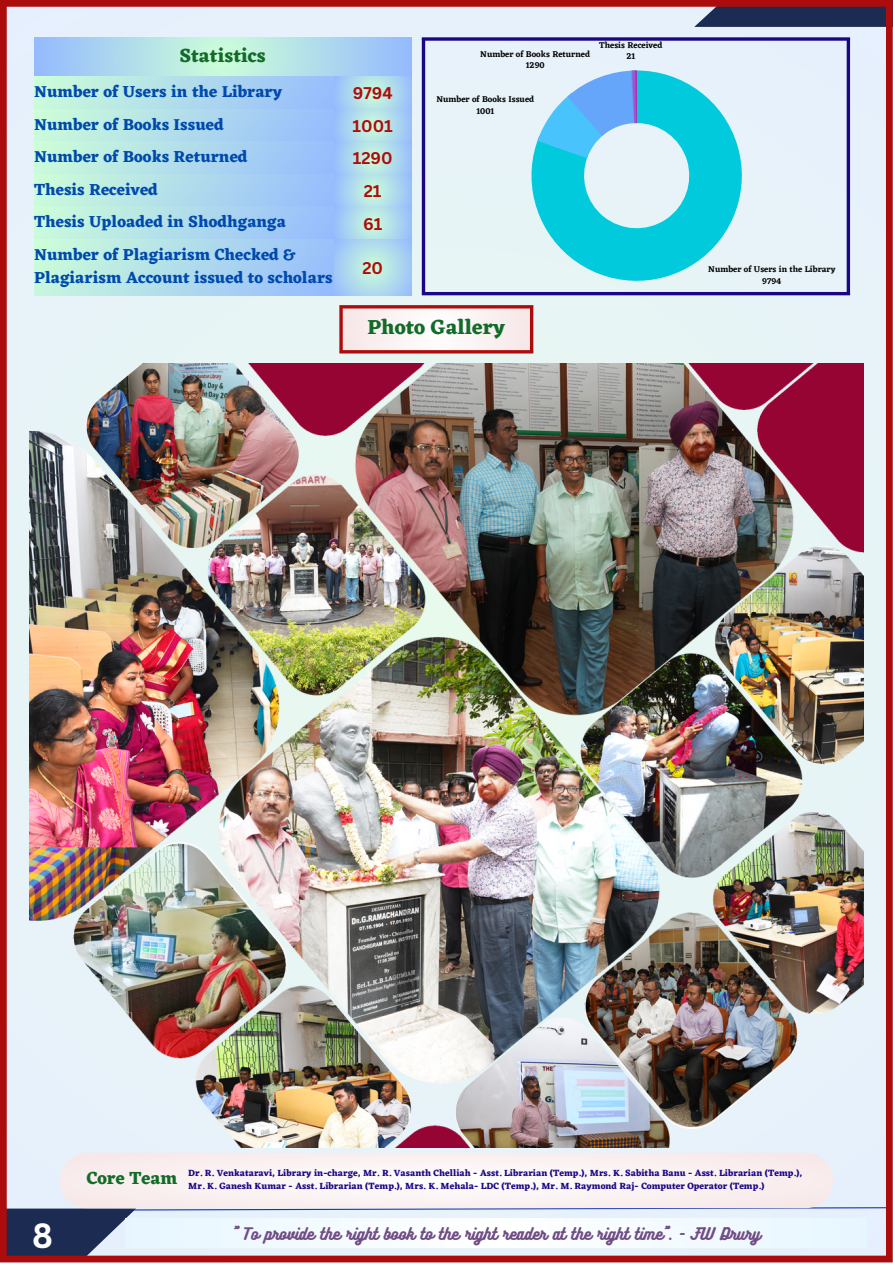
<style>
.page{position:relative;width:893px;height:1264px;background:#fff}
.page>*{position:absolute;margin:0;border:0;box-sizing:border-box;transform-origin:0 0}
.t1{font:700 34.05px "Canva Sans";color:#fff}
.t2{font:700 21px "Eczar";color:#136b29}
.t3{font:700 19.5px "Eczar";color:#136b29}
.t4{font:700 18px "Eczar";color:#136b29}
.t5{font:700 16.5px/22.5px "Eczar";color:#004aad}
.t6{font:700 16.5px "Canva Sans";color:#ad0c0c}
.t7{font:15px "Bukhari Script";color:#704e85}
.t8{font:700 9.3px/13px "Eczar";color:#1b0686}
.t9{font:600 8.7px "Eczar";color:#000}
</style>
<div class="page">
<div style="left:0;top:0;width:892px;height:1262px;background:#e7f2f9"></div>
<svg style="left:7px;top:1208px;width:127px;height:47px;background:#3a486b"></svg>
<div style="left:694px;top:0;width:198px;height:27px;background:#1c2b52"></div>
<div style="left:126px;top:1218px;width:740px;height:29px;background:#f3fbff"></div>
<svg style="left:34px;top:37px;width:377px;height:39px;background:#b0dbeb"></svg>
<div style="left:34px;top:76px;width:301px;height:34px;background:linear-gradient(to right,#cbfdd9,#96bcfd)"></div>
<svg style="left:334px;top:76px;width:77px;height:33px;background:#afdaec"></svg>
<div style="left:34px;top:109px;width:301px;height:33px;background:linear-gradient(to right,#cbfdd9,#96bcfd)"></div>
<svg style="left:334px;top:109px;width:77px;height:33px;background:#afdaec"></svg>
<div style="left:34px;top:142px;width:301px;height:33px;background:linear-gradient(to right,#cbfdd9,#96bcfd)"></div>
<svg style="left:334px;top:142px;width:77px;height:32px;background:#afdaec"></svg>
<div style="left:34px;top:174px;width:301px;height:33px;background:linear-gradient(to right,#cbfdd9,#97bcfd)"></div>
<svg style="left:334px;top:174px;width:77px;height:33px;background:#afdaec"></svg>
<div style="left:34px;top:207px;width:301px;height:33px;background:linear-gradient(to right,#cbfdd9,#96bcfd)"></div>
<svg style="left:334px;top:207px;width:77px;height:32px;background:#afdaec"></svg>
<div style="left:34px;top:239px;width:301px;height:56px;background:linear-gradient(to right,#cafbda,#98bdfc)"></div>
<svg style="left:334px;top:239px;width:77px;height:56px;background:#aed9ec"></svg>
<hr style="left:422px;top:41px;width:3px;height:251px;background:#1b0686">
<svg style="left:846px;top:41px;width:4px;height:251px"></svg>
<svg style="left:422px;top:37px;width:428px;height:4px;background:#3a2a97"></svg>
<hr style="left:422px;top:292px;width:428px;height:3px;background:#1b0686">
<svg style="left:531px;top:70px;width:210px;height:211px"></svg>
<div style="left:341px;top:306px;width:191px;height:46px;background:#fbf2f2"></div>
<svg style="left:339px;top:308px;width:4px;height:42px"></svg>
<hr style="left:530px;top:308px;width:3px;height:42px;background:#ad0c0c">
<hr style="left:339px;top:305px;width:194px;height:3px;background:#ad0c0c">
<hr style="left:339px;top:350px;width:194px;height:3px;background:#ad0c0c">
<svg style="left:59px;top:1153px;width:826px;height:58px;background:#f3edf0"></svg>
<img style="left:29px;top:363px;width:834px;height:784px">
<div style="left:0;top:7px;width:7px;height:1248px;background:#ad0c0c"></div>
<div style="left:885px;top:7px;width:7px;height:1248px;background:#ad0c0c"></div>
<div style="left:0;top:0;width:892px;height:7px;background:#ad0c0c"></div>
<div style="left:0;top:1255px;width:892px;height:7px;background:#ad0c0c"></div>
<p class="t9" style="left:599px;top:40px;width:65px">Thesis Received</p>
<p class="t9" style="left:626px;top:51px;width:10px">21</p>
<p class="t3" style="left:179px;top:44px;width:88px">Statistics</p>
<p class="t5" style="left:34px;top:80px;width:249px">Number of Users in the Library</p>
<p class="t6" style="left:353px;top:82px;width:41px">9794</p>
<p class="t5" style="left:34px;top:113px;width:191px">Number of Books Issued</p>
<p class="t6" style="left:352px;top:114px;width:42px">1001</p>
<p class="t5" style="left:34px;top:145px;width:215px">Number of Books Returned</p>
<p class="t6" style="left:353px;top:147px;width:41px">1290</p>
<p class="t5" style="left:34px;top:178px;width:125px">Thesis Received</p>
<p class="t6" style="left:364px;top:179px;width:19px">21</p>
<p class="t5" style="left:34px;top:210px;width:253px">Thesis Uploaded in Shodhganga</p>
<p class="t6" style="left:363px;top:212px;width:21px">61</p>
<p class="t5" style="left:34px;top:243px;width:300px">Number of Plagiarism Checked &amp;<br>Plagiarism Account issued to scholars</p>
<p class="t9" style="left:480px;top:49px;width:111px">Number of Books Returned</p>
<p class="t9" style="left:525px;top:60px;width:20px">1290</p>
<p class="t9" style="left:436px;top:94px;width:99px">Number of Books Issued</p>
<p class="t9" style="left:476px;top:105px;width:19px">1001</p>
<p class="t6" style="left:362px;top:256px;width:22px">20</p>
<p class="t9" style="left:708px;top:264px;width:129px">Number of Users in the Library</p>
<p class="t9" style="left:762px;top:275px;width:21px">9794</p>
<p class="t2" style="left:367px;top:315px;width:139px">Photo Gallery</p>
<p class="t1" style="left:32px;top:1211px;width:22px">8</p>
<p class="t4" style="left:87px;top:1167px;width:92px">Core Team</p>
<p class="t8" style="left:188px;top:1166px;width:615px">Dr. R. Venkataravi, Library in-charge, Mr. R. Vasanth Chelliah - Asst. Librarian (Temp.), Mrs. K. Sabitha Banu - Asst. Librarian (Temp.),<br>Mr. K. Ganesh Kumar - Asst. Librarian (Temp.), Mrs. K. Mehala- LDC (Temp.), Mr. M. Raymond Raj- Computer Operator (Temp.)</p>
<p class="t7" style="left:232px;top:1223px;width:529px">" To provide the right book to the right reader at the right time”. - FW Drury</p>
</div>
